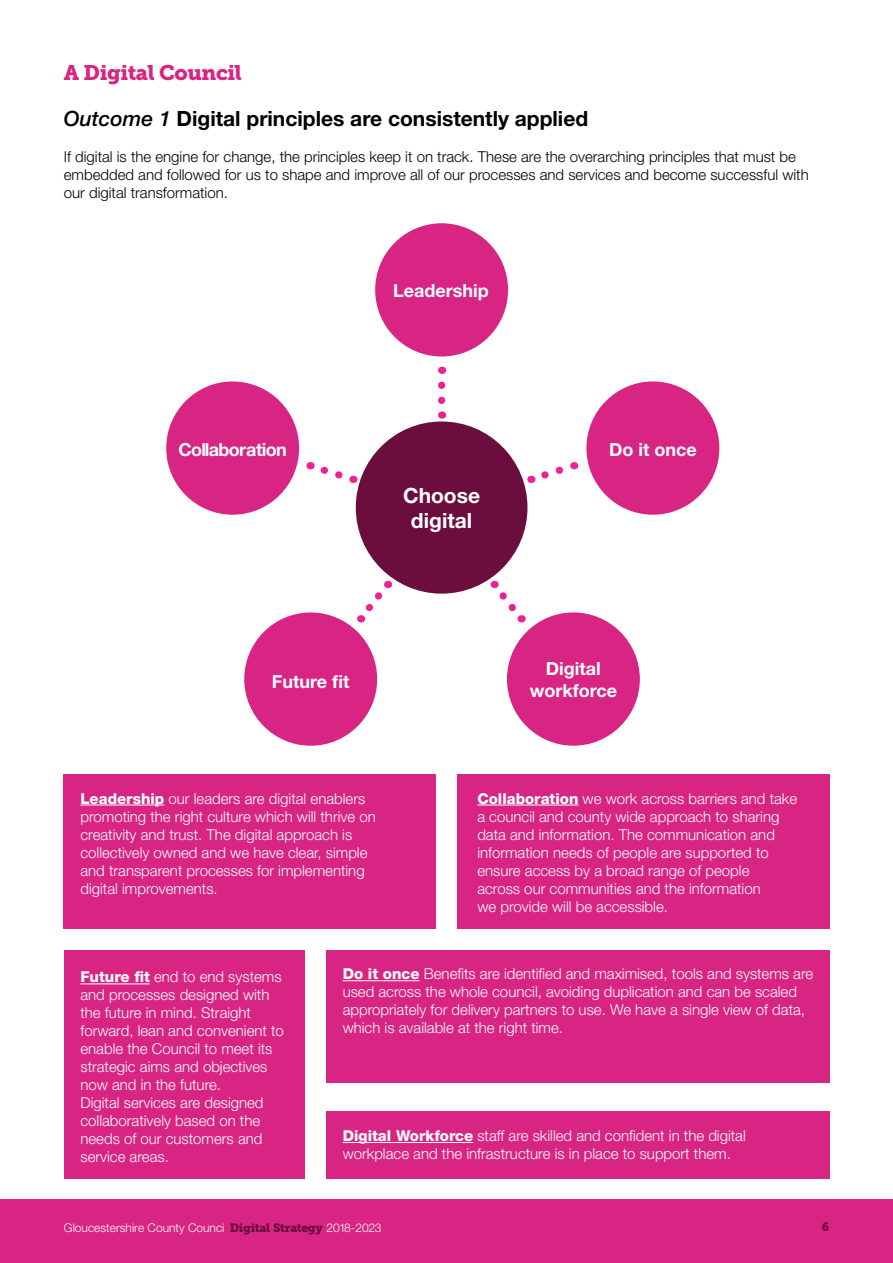
<style>
.page{position:relative;width:893px;height:1263px;background:#fff}
.page>*{position:absolute;margin:0;border:0;box-sizing:border-box;transform-origin:0 0}
.t1{font:700 21px "Helvetica Neue";color:#000}
.t2{font:21px "Museo Slab 900";letter-spacing:-.02em;color:#d82482}
.t3{font:700 21px/25.2px "Helvetica Neue";color:#fff;text-align:center}
.t4{font:700 18px/21.6px "Helvetica Neue";color:#fff;text-align:center}
.t5{font:700 18px "Helvetica Neue";letter-spacing:-.04em;color:#fff}
.t6{font:300 15px/18px "Helvetica Neue";color:#fff}
.t7{font:300 15px/18px "Helvetica Neue";color:#000}
.t8{font:300 12px "Helvetica Neue";color:#fff}
.t9{font:12px "Museo Slab 900";color:#6b0e3d}
.s1{font-weight:500;font-style:italic}
.s2{font-weight:800}
.s3{color:#d82482}
.s4{font-family:"Museo Slab 900";font-weight:400;color:#6b0e3d}
</style>
<div class="page">
<div style="left:64px;top:774px;width:372px;height:154px;background:#d82482"></div>
<div style="left:326px;top:1111px;width:503px;height:68px;background:#d82482"></div>
<div style="left:457px;top:774px;width:372px;height:154px;background:#d82482"></div>
<div style="left:64px;top:950px;width:241px;height:229px;background:#d82482"></div>
<hr style="left:80px;top:805px;width:84px;height:1px;background:#fff">
<div style="left:326px;top:950px;width:503px;height:133px;background:#d82482"></div>
<hr style="left:343px;top:980px;width:77px;height:1px;background:#fff">
<hr style="left:343px;top:1142px;width:130px;height:1px;background:#fff">
<hr style="left:477px;top:805px;width:101px;height:1px;background:#fff">
<hr style="left:80px;top:983px;width:70px;height:1px;background:#fff">
<div style="left:375px;top:223px;width:133px;height:133px;background:#d82482;border-radius:50%"></div>
<div style="left:586px;top:381px;width:133px;height:134px;background:#d82482;border-radius:50%"></div>
<div style="left:166px;top:381px;width:133px;height:134px;background:#d82482;border-radius:50%"></div>
<div style="left:507px;top:612px;width:133px;height:134px;background:#d82482;border-radius:50%"></div>
<div style="left:244px;top:612px;width:133px;height:134px;background:#d82482;border-radius:50%"></div>
<div style="left:356px;top:421px;width:171px;height:173px;background:#6b0e3d;border-radius:50%"></div>
<svg style="left:493px;top:581px;width:33px;height:42px"></svg>
<svg style="left:357px;top:581px;width:32px;height:42px"></svg>
<svg style="left:438px;top:385px;width:7px;height:34px"></svg>
<svg style="left:310px;top:462px;width:45px;height:21px"></svg>
<svg style="left:529px;top:466px;width:34px;height:17px"></svg>
<div style="left:0;top:1199px;width:893px;height:64px;background:#d82482"></div>
<h1 class="t2" style="left:64px;top:60px;width:180px">A Digital Council</h1>
<h1 class="t1" style="left:64px;top:106px;width:526px"><span class="s1">Outcome 1</span> Digital principles are consistently applied</h1>
<p class="t7" style="left:64px;top:148px;width:746px">If digital is the engine for change, the principles keep it on track. These are the overarching principles that must be embedded and followed for us to shape and improve all of our processes and services and become successful with our digital transformation.</p>
<p class="t4" style="left:393px;top:279px;width:97px">Leadership</p>
<p class="t5" style="left:178px;top:438px;width:110px">Collaboration</p>
<h1 class="t3" style="left:403px;top:482px;width:79px">Choose digital</h1>
<p class="t4" style="left:609px;top:438px;width:89px">Do it once</p>
<p class="t4" style="left:272px;top:670px;width:79px">Future fit</p>
<p class="t6" style="left:80px;top:789px;width:297px"><span class="s2">Leadership</span> our leaders are digital enablers promoting the right culture which will thrive on creativity and trust. The digital approach is collectively owned and we have clear, simple and transparent processes for implementing digital improvements.</p>
<p class="t4" style="left:530px;top:658px;width:89px">Digital workforce</p>
<p class="t6" style="left:477px;top:789px;width:321px"><span class="s2">Collaboration</span> we work across barriers and take a council and county wide approach to sharing data and information. The communication and information needs of people are supported to ensure access by a broad range of people<br>across our communities and the information<br>we provide will be accessible.</p>
<p class="t6" style="left:80px;top:968px;width:205px"><span class="s2">Future fit</span> end to end systems and processes designed with the future in mind. Straight forward, lean and convenient to enable the Council to meet its strategic aims and objectives now and in the future.<br>Digital services are designed collaboratively based on the needs of our customers and service areas.</p>
<p class="t6" style="left:343px;top:964px;width:472px"><span class="s2">Do it once</span> Benefits are identified and maximised, tools and systems are used across the whole council, avoiding duplication and can be scaled appropriately for delivery partners to use. We have a single view of data, which is available at the right time.</p>
<p class="t6" style="left:343px;top:1126px;width:405px"><span class="s2">Digital Workforce</span> staff are skilled and confident in the digital workplace and the infrastructure is in place to support them.</p>
<p class="t8" style="left:64px;top:1220px;width:319px">Gloucestershire County Counci<span class="s3">l</span> <span class="s4">Digital Strategy</span> 2018-2023</p>
<p class="t9" style="left:822px;top:1220px;width:9px">6</p>
</div>
